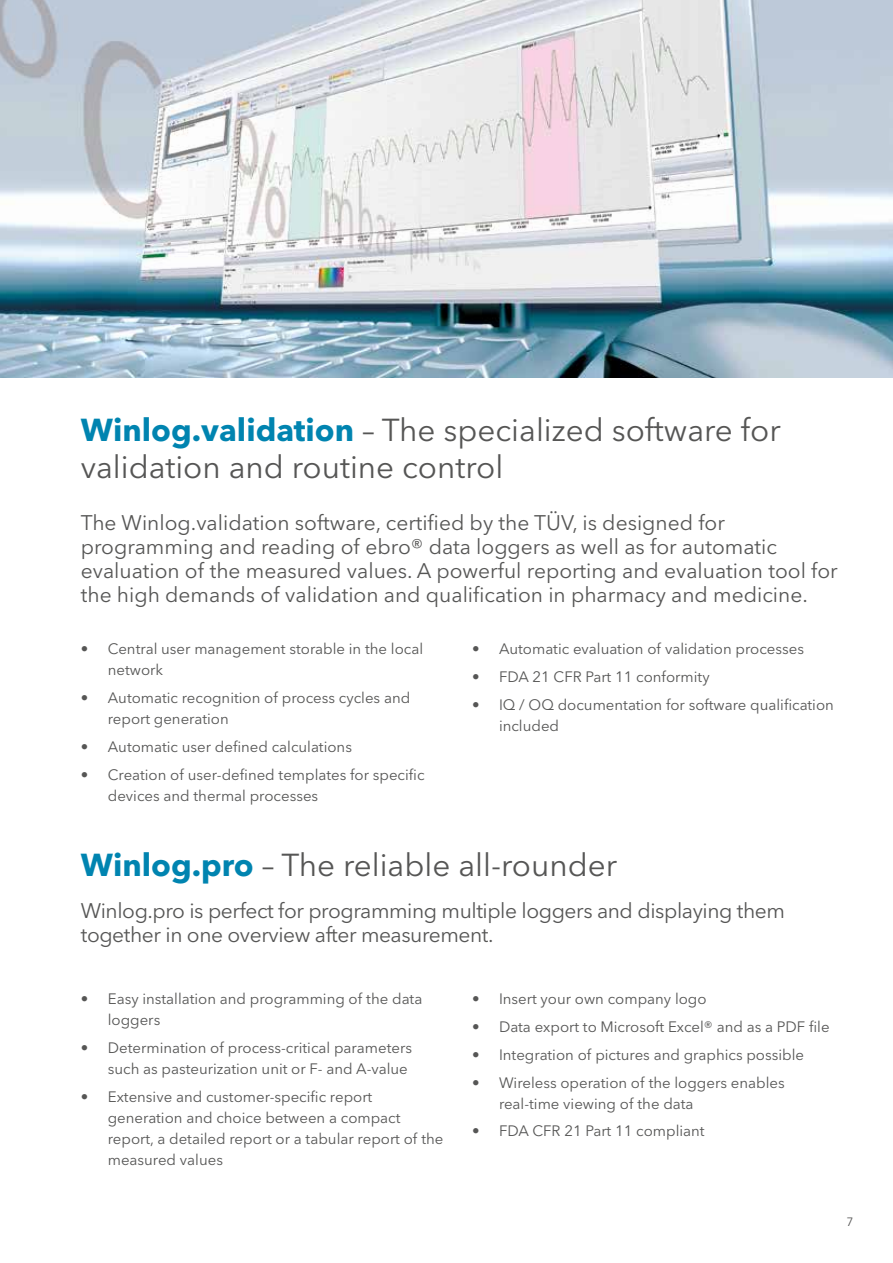
<style>
.page{position:relative;width:893px;height:1263px;background:#fff}
.page>*{position:absolute;margin:0;border:0;box-sizing:border-box;transform-origin:0 0}
.t1{font:31.5px/37.5px "Avenir Next LT Pro";color:#565655}
.t2{font:21px/24px "Avenir Next LT Pro";color:#565655}
.t3{font:21px/24px "Avenir Next LT Pro";letter-spacing:-.02em;color:#565655}
.t4{font:15px/21px "Avenir Next LT Pro";color:#565655}
.t5{font:12px "Avenir Next LT Pro";color:#565655}
.s1{font-weight:700;color:#0084b0}
</style>
<div class="page">
<img style="left:0;top:0;width:893px;height:377px">
<h1 class="t1" style="left:81px;top:411px;width:701px"><span class="s1">Winlog.validation</span> – The specialized software for validation and routine control</h1>
<p class="t2" style="left:81px;top:511px;width:758px">The Winlog.validation software, certified by the TÜV, is designed for programming and reading of ebro® data loggers as well as for automatic evaluation of the measured values. A powerful reporting and evaluation tool for the high demands of validation and qualification in pharmacy and medicine.</p>
<p class="t4" style="left:108px;top:639px;width:317px;text-indent:-27px">• Central user management storable in the local network</p>
<p class="t4" style="left:108px;top:687px;width:304px;text-indent:-27px">• Automatic recognition of process cycles and report generation</p>
<p class="t4" style="left:81px;top:736px;width:273px">• Automatic user defined calculations</p>
<p class="t4" style="left:108px;top:764px;width:318px;text-indent:-27px">• Creation of user-defined templates for specific devices and thermal processes</p>
<p class="t4" style="left:472px;top:639px;width:333px">• Automatic evaluation of validation processes</p>
<p class="t4" style="left:472px;top:666px;width:239px">• FDA 21 CFR Part 11 conformity</p>
<p class="t4" style="left:499px;top:694px;width:336px;text-indent:-27px">• IQ / OQ documentation for software qualification included</p>
<h1 class="t1" style="left:81px;top:846px;width:538px"><span class="s1">Winlog.pro</span> – The reliable all-rounder</h1>
<h2 class="t3" style="left:81px;top:899px;width:706px">Winlog.pro is perfect for programming multiple loggers and displaying them together in one overview after measurement.</h2>
<p class="t4" style="left:108px;top:988px;width:316px;text-indent:-27px">• Easy installation and programming of the data loggers</p>
<p class="t4" style="left:81px;top:1037px;width:333px;text-align:right">• Determination of process-critical parameters such as pasteurization unit or F- and A-value</p>
<p class="t4" style="left:108px;top:1086px;width:337px;text-indent:-27px">• Extensive and customer-specific report generation and choice between a compact report, a detailed report or a tabular report of the measured values</p>
<p class="t4" style="left:472px;top:988px;width:236px">• Insert your own company logo</p>
<p class="t4" style="left:472px;top:1016px;width:359px">• Data export to Microsoft Excel® and as a PDF file</p>
<p class="t4" style="left:472px;top:1044px;width:334px">• Integration of pictures and graphics possible</p>
<p class="t4" style="left:499px;top:1072px;width:287px;text-indent:-27px">• Wireless operation of the loggers enables real-time viewing of the data</p>
<p class="t4" style="left:472px;top:1120px;width:234px">• FDA CFR 21 Part 11 compliant</p>
<p class="t5" style="left:846px;top:1214px;width:8px">7</p>
</div>
